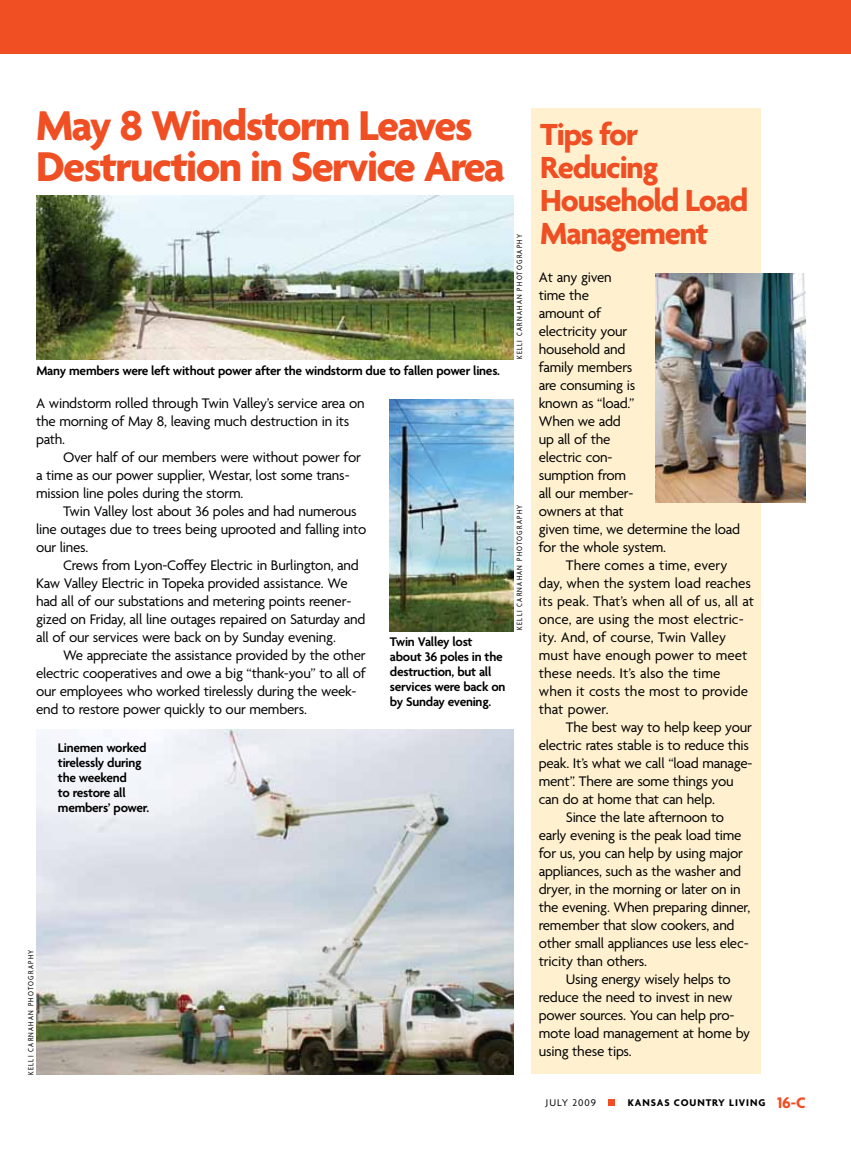
<style>
.page{position:relative;width:851px;height:1161px;background:#fff}
.page>*{position:absolute;margin:0;border:0;box-sizing:border-box;transform-origin:0 0}
.t1{font:700 45px/40.5px "Agenda";letter-spacing:-.035em;color:#f04e23}
.t2{font:700 33px/33px "Agenda";letter-spacing:-.035em;color:#f04e23}
.t3{font:15px/18px "Agenda";letter-spacing:-.015em;color:#000}
.t4{font:15px/18px "Agenda";letter-spacing:.005em;color:#000}
.t5{font:600 13.5px/15px "Agenda";letter-spacing:-.02em;color:#000}
.t6{font:700 10.5px "Agenda";letter-spacing:.09em;color:#000}
.t7{font:10.5px "Agenda";letter-spacing:.09em;color:#000}
.t8{font:condensed 8.25px "Agenda";letter-spacing:.15em;color:#000}
.s1{font-size:16.5px;color:#f04e23}
</style>
<div class="page">
<div style="left:531px;top:108px;width:229px;height:966px;background:#fff1d0"></div>
<img style="left:389px;top:399px;width:124px;height:232px">
<img style="left:36px;top:729px;width:477px;height:346px">
<img style="left:36px;top:196px;width:477px;height:163px">
<img style="left:655px;top:274px;width:151px;height:228px">
<div style="left:608px;top:1099px;width:7px;height:7px;background:#f04e23"></div>
<div style="left:0;top:0;width:850px;height:54px;background:#f04e23"></div>
<h1 class="t1" style="left:36px;top:108px;width:470px">May 8 Windstorm Leaves<br>Destruction in Service Area</h1>
<p class="t5" style="left:36px;top:364px;width:465px">Many members were left without power after the windstorm due to fallen power lines.</p>
<p class="t3" style="left:36px;top:395px;width:330px">A windstorm rolled through Twin Valley’s service area on the morning of May 8, leaving much destruction in its path.</p>
<p class="t3" style="left:36px;top:449px;width:326px;text-indent:27px">Over half of our members were without power for a time as our power supplier, Westar, lost some trans&shy;mission line poles during the storm.</p>
<p class="t3" style="left:36px;top:503px;width:332px;text-indent:27px">Twin Valley lost about 36 poles and had numerous line outages due to trees being uprooted and falling into our lines.</p>
<p class="t3" style="left:36px;top:557px;width:331px;text-indent:27px">Crews from Lyon-Coffey Electric in Burlington, and Kaw Valley Electric in Topeka provided assistance. We had all of our substations and metering points reener&shy;gized on Friday, all line outages repaired on Saturday and all of our services were back on by Sunday evening.</p>
<p class="t3" style="left:36px;top:647px;width:331px;text-indent:27px">We appreciate the assistance provided by the other electric cooperatives and owe a big “thank-you” to all of our employees who worked tirelessly during the week&shy;end to restore power quickly to our members.</p>
<p class="t5" style="left:58px;top:741px;width:93px">Linemen worked tirelessly during the weekend<br>to restore all members’ power.</p>
<p class="t5" style="left:390px;top:635px;width:117px">Twin Valley lost about 36 poles in the destruction, but all services were back on by Sunday evening.</p>
<p class="t8" style="left:515px;top:359px;width:126px;rotate:-90deg">Kelli Carnahan Photography</p>
<p class="t8" style="left:515px;top:630px;width:126px;rotate:-90deg">Kelli Carnahan Photography</p>
<p class="t8" style="left:26px;top:1075px;width:126px;rotate:-90deg">Kelli Carnahan Photography</p>
<h2 class="t2" style="left:540px;top:120px;width:209px">Tips for<br>Reducing<br>Household Load<br>Management</h2>
<p class="t3" style="left:538px;top:269px;width:203px">At any given<br>time the<br>amount of<br>electricity your<br>household and<br>family members<br>are consuming is<br>known as “load.”<br>When we add<br>up all of the<br>electric con-<br>sumption from<br>all our member-<br>owners at that<br>given time, we determine the load for the whole system.</p>
<p class="t4" style="left:538px;top:557px;width:217px;text-indent:27px">There comes a time, every day, when the system load reaches its peak. That’s when all of us, all at once, are using the most electric&shy;ity. And, of course, Twin Valley must have enough power to meet these needs. It’s also the time when it costs the most to provide that power.</p>
<p class="t3" style="left:566px;top:719px;width:188px">The best way to help keep your</p>
<p class="t3" style="left:538px;top:737px;width:211px">electric rates stable is to reduce this</p>
<p class="t3" style="left:538px;top:755px;width:215px">peak. It’s what we call “load manage-</p>
<p class="t3" style="left:538px;top:773px;width:196px">ment”. There are some things you</p>
<p class="t3" style="left:538px;top:791px;width:178px">can do at home that can help.</p>
<p class="t3" style="left:566px;top:809px;width:160px">Since the late afternoon to</p>
<p class="t3" style="left:538px;top:827px;width:204px">early evening is the peak load time</p>
<p class="t3" style="left:538px;top:845px;width:206px">for us, you can help by using major</p>
<p class="t3" style="left:538px;top:863px;width:204px">appliances, such as the washer and</p>
<p class="t3" style="left:538px;top:881px;width:203px">dryer, in the morning or later on in</p>
<p class="t3" style="left:538px;top:899px;width:213px">the evening. When preparing dinner,</p>
<p class="t3" style="left:538px;top:917px;width:197px">remember that slow cookers, and</p>
<p class="t3" style="left:538px;top:935px;width:211px">other small appliances use less elec-</p>
<p class="t3" style="left:538px;top:953px;width:110px">tricity than others.</p>
<p class="t3" style="left:566px;top:971px;width:166px">Using energy wisely helps to</p>
<p class="t3" style="left:538px;top:989px;width:195px">reduce the need to invest in new</p>
<p class="t3" style="left:538px;top:1007px;width:197px">power sources. You can help pro-</p>
<p class="t3" style="left:538px;top:1025px;width:213px">mote load management at home by</p>
<p class="t3" style="left:538px;top:1043px;width:94px">using these tips.</p>
<p class="t7" style="left:546px;top:1096px;width:52px">July 2009</p>
<p class="t6" style="left:627px;top:1096px;width:179px">Kansas Country LivinG <span class="s1">16-C</span></p>
</div>
